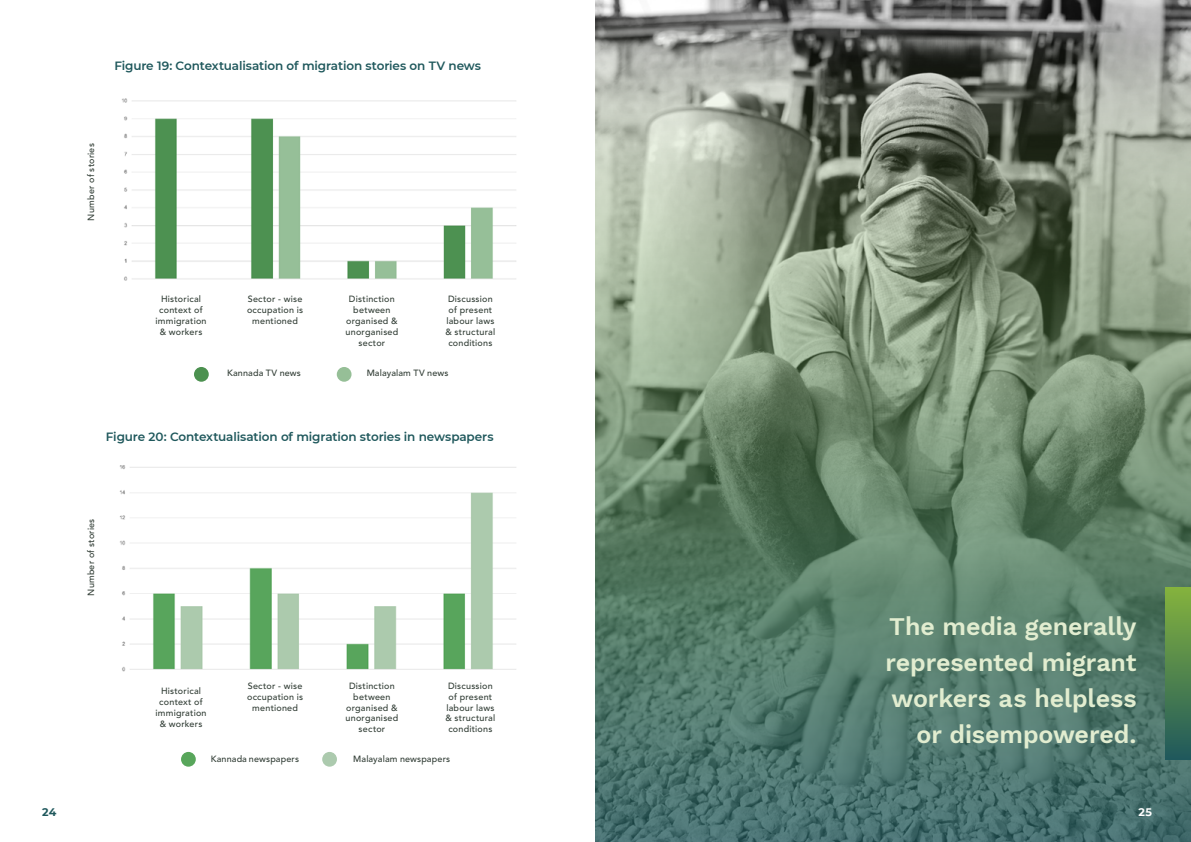
<style>
.page{position:relative;width:1191px;height:842px;background:#fff}
.page>*{position:absolute;margin:0;border:0;box-sizing:border-box;transform-origin:0 0}
.t1{font:600 25px/36px "Work Sans";letter-spacing:-.005em;color:#e2edd0;text-align:right}
.t2{font:600 12px "Montserrat";letter-spacing:-.01em;color:#1f585c}
.t3{font:700 11px "Montserrat";color:#1f585c}
.t4{font:700 11px "Montserrat";color:#fff}
.t5{font:500 9px/10.8px "Avenir LT Std";letter-spacing:.025em;color:#323e36;text-align:center}
</style>
<div class="page">
<svg style="left:595px;top:0;width:596px;height:842px"></svg>
<div style="left:1166px;top:587px;width:25px;height:172px;background:linear-gradient(to bottom,#85b33d,#20595c)"></div>
<div style="left:337px;top:367px;width:14px;height:15px;background:#96bf97;border-radius:50%"></div>
<div style="left:194px;top:367px;width:15px;height:15px;background:#4c9150;border-radius:50%"></div>
<div style="left:322px;top:752px;width:15px;height:15px;background:#accaae;border-radius:50%"></div>
<div style="left:181px;top:752px;width:15px;height:15px;background:#58a65b;border-radius:50%"></div>
<img style="left:122px;top:98px;width:395px;height:182px">
<img style="left:119px;top:465px;width:397px;height:206px">
<h2 class="t2" style="left:114px;top:57px;width:368px">Figure 19: Contextualisation of migration stories on TV news</h2>
<p class="t5" style="left:86px;top:221px;width:79px;rotate:-90deg">Number of stories</p>
<p class="t5" style="left:155px;top:294px;width:53px">Historical context of immigration &amp; workers</p>
<p class="t5" style="left:247px;top:294px;width:57px">Sector - wise occupation is mentioned</p>
<p class="t5" style="left:345px;top:294px;width:54px">Distinction between organised &amp; unorganised sector</p>
<p class="t5" style="left:445px;top:294px;width:51px">Discussion of present labour laws &amp; structural conditions</p>
<p class="t5" style="left:227px;top:368px;width:75px">Kannada TV news</p>
<p class="t5" style="left:367px;top:368px;width:83px">Malayalam TV news</p>
<h2 class="t2" style="left:106px;top:429px;width:389px">Figure 20: Contextualisation of migration stories in newspapers</h2>
<p class="t5" style="left:86px;top:596px;width:79px;rotate:-90deg">Number of stories</p>
<p class="t3" style="left:42px;top:804px;width:16px">24</p>
<p class="t5" style="left:155px;top:686px;width:53px">Historical context of immigration &amp; workers</p>
<p class="t5" style="left:247px;top:681px;width:57px">Sector - wise occupation is mentioned</p>
<p class="t5" style="left:345px;top:681px;width:54px">Distinction between organised &amp; unorganised sector</p>
<p class="t5" style="left:445px;top:681px;width:51px">Discussion of present labour laws &amp; structural conditions</p>
<p class="t5" style="left:211px;top:754px;width:90px">Kannada newspapers</p>
<p class="t5" style="left:353px;top:754px;width:98px">Malayalam newspapers</p>
<h1 class="t1" style="left:885px;top:608px;width:253px">The media generally represented migrant workers as helpless or disempowered.</h1>
<p class="t4" style="left:1138px;top:804px;width:15px">25</p>
</div>
